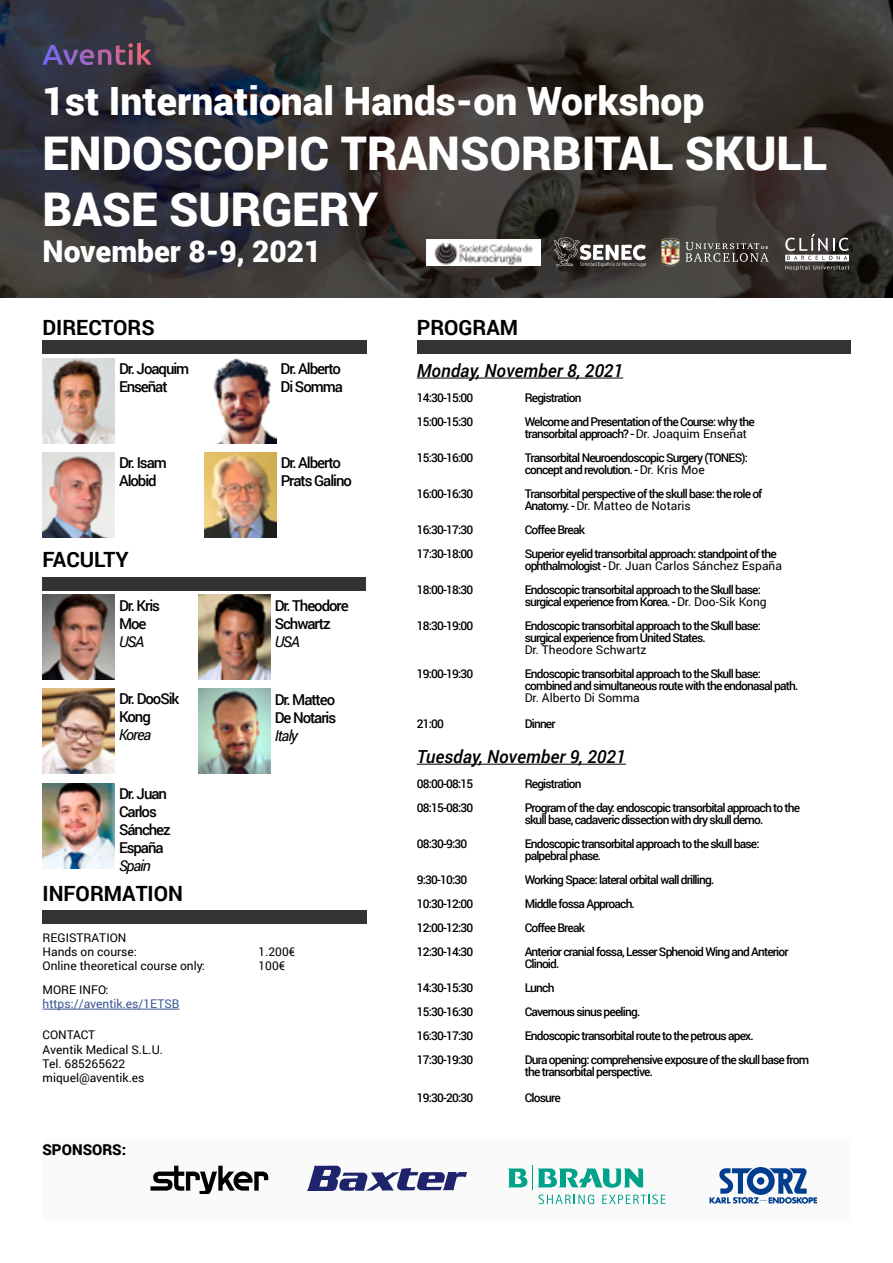
<style>
.page{position:relative;width:893px;height:1263px;background:#fff}
.page>*{position:absolute;margin:0;border:0;box-sizing:border-box;transform-origin:0 0}
.t1{font:900 46.5px/55.8px "Roboto";color:#fff}
.t2{font:900 39px "Roboto";color:#fff}
.t3{font:900 30px "Roboto";color:#fff}
.t4{font:700 21px "Roboto";color:#000}
.t5{font:italic 500 18px "Roboto";color:#000}
.t6{font:500 15px/18px "Roboto";letter-spacing:-.07em;color:#000}
.t7{font:italic 15px "Roboto";letter-spacing:-.07em;color:#000}
.t8{font:900 15px "Roboto";color:#000}
.t9{font:500 12px/12px "Roboto";letter-spacing:-.07em;color:#000}
.t10{font:12px/14.4px "Roboto";color:#000}
.t11{font:12px "Roboto";color:#3b5696}
.s1{font-weight:400}
</style>
<div class="page">
<div style="left:43px;top:1139px;width:807px;height:81px;background:#fafafa"></div>
<svg style="left:0;top:0;width:893px;height:298px;background:#363333"></svg>
<svg style="left:785px;top:234px;width:64px;height:37px"></svg>
<div style="left:43px;top:340px;width:324px;height:14px;background:#333"></div>
<div style="left:43px;top:577px;width:323px;height:13px;background:#333"></div>
<div style="left:43px;top:910px;width:324px;height:14px;background:#333"></div>
<div style="left:417px;top:340px;width:433px;height:14px;background:#333"></div>
<hr style="left:417px;top:378px;width:206px;height:1px;background:#000">
<hr style="left:417px;top:764px;width:209px;height:1px;background:#000">
<hr style="left:43px;top:1009px;width:136px;height:1px;background:#3b5696">
<svg style="left:661px;top:238px;width:108px;height:29px;background:#57534f"></svg>
<img style="left:661px;top:239px;width:18px;height:23px">
<img style="left:43px;top:358px;width:71px;height:85px">
<img style="left:43px;top:452px;width:72px;height:85px">
<img style="left:213px;top:358px;width:63px;height:85px">
<img style="left:204px;top:452px;width:72px;height:85px">
<img style="left:43px;top:595px;width:72px;height:85px">
<img style="left:198px;top:689px;width:72px;height:85px">
<img style="left:198px;top:595px;width:72px;height:85px">
<img style="left:43px;top:783px;width:72px;height:85px">
<img style="left:42px;top:43px;width:109px;height:22px">
<svg style="left:150px;top:1166px;width:118px;height:28px"></svg>
<svg style="left:709px;top:1167px;width:108px;height:36px"></svg>
<img style="left:43px;top:689px;width:72px;height:85px">
<svg style="left:554px;top:237px;width:92px;height:30px"></svg>
<svg style="left:307px;top:1166px;width:160px;height:25px"></svg>
<svg style="left:508px;top:1166px;width:157px;height:38px"></svg>
<img style="left:427px;top:239px;width:113px;height:26px">
<h2 class="t2" style="left:43px;top:73px;width:663px">1st International Hands-on Workshop</h2>
<h1 class="t1" style="left:43px;top:124px;width:786px">ENDOSCOPIC TRANSORBITAL SKULL<br>BASE SURGERY</h1>
<h3 class="t3" style="left:43px;top:230px;width:281px">November 8-9, 2021</h3>
<h3 class="t4" style="left:43px;top:312px;width:114px">DIRECTORS</h3>
<p class="t6" style="left:119px;top:359px;width:72px">Dr. Joaquim<br>Enseñat</p>
<p class="t6" style="left:281px;top:359px;width:64px">Dr. Alberto<br>Di Somma</p>
<p class="t6" style="left:119px;top:453px;width:49px">Dr. Isam<br>Alobid</p>
<p class="t6" style="left:281px;top:453px;width:73px">Dr. Alberto<br>Prats Galino</p>
<h3 class="t4" style="left:43px;top:545px;width:88px">FACULTY</h3>
<p class="t6" style="left:119px;top:596px;width:42px">Dr. Kris<br>Moe</p>
<p class="t7" style="left:119px;top:631px;width:27px">USA</p>
<p class="t6" style="left:119px;top:689px;width:62px">Dr. DooSik<br>Kong</p>
<p class="t7" style="left:119px;top:724px;width:34px">Korea</p>
<p class="t6" style="left:119px;top:784px;width:53px">Dr. Juan<br>Carlos<br>Sánchez<br>España</p>
<p class="t7" style="left:119px;top:855px;width:33px">Spain</p>
<h3 class="t4" style="left:43px;top:878px;width:142px">INFORMATION</h3>
<p class="t10" style="left:43px;top:930px;width:96px">REGISTRATION<br>Hands on course:</p>
<p class="t6" style="left:275px;top:596px;width:75px">Dr. Theodore<br>Schwartz</p>
<p class="t7" style="left:275px;top:631px;width:27px">USA</p>
<p class="t6" style="left:275px;top:690px;width:63px">Dr. Matteo<br>De Notaris</p>
<p class="t7" style="left:275px;top:725px;width:25px">Italy</p>
<p class="t10" style="left:259px;top:944px;width:38px">1.200€</p>
<p class="t10" style="left:43px;top:958px;width:164px">Online theoretical course only:</p>
<p class="t10" style="left:259px;top:958px;width:28px">100€</p>
<p class="t10" style="left:43px;top:982px;width:68px">MORE INFO:</p>
<p class="t11" style="left:43px;top:995px;width:138px">https://aventik.es/1ETSB</p>
<p class="t10" style="left:43px;top:1027px;width:122px">CONTACT<br>Aventik Medical S.L.U.<br>Tel. 685265622 miquel@aventik.es</p>
<p class="t8" style="left:43px;top:1139px;width:85px">SPONSORS:</p>
<h3 class="t4" style="left:417px;top:312px;width:103px">PROGRAM</h3>
<h3 class="t5" style="left:417px;top:358px;width:208px">Monday, November 8, 2021</h3>
<p class="t9" style="left:417px;top:391px;width:58px">14:30-15:00</p>
<p class="t9" style="left:525px;top:391px;width:58px">Registration</p>
<p class="t9" style="left:417px;top:415px;width:58px">15:00-15:30</p>
<p class="t9" style="left:525px;top:415px;width:232px">Welcome and Presentation of the Course: why the transorbital approach? - <span class="s1">Dr. Joaquim Enseñat</span></p>
<p class="t9" style="left:417px;top:451px;width:58px">15:30-16:00</p>
<p class="t9" style="left:525px;top:451px;width:225px">Transorbital Neuroendoscopic Surgery (TONES): concept and revolution. - <span class="s1">Dr. Kris Moe</span></p>
<p class="t9" style="left:417px;top:487px;width:58px">16:00-16:30</p>
<p class="t9" style="left:525px;top:487px;width:239px">Transorbital perspective of the skull base: the role of<br>Anatomy. - <span class="s1">Dr. Matteo de Notaris</span></p>
<p class="t9" style="left:417px;top:523px;width:58px">16:30-17:30</p>
<p class="t9" style="left:525px;top:523px;width:62px">Coffee Break</p>
<p class="t9" style="left:417px;top:547px;width:58px">17:30-18:00</p>
<p class="t9" style="left:525px;top:547px;width:259px">Superior eyelid transorbital approach: standpoint of the ophthalmologist - <span class="s1">Dr. Juan Carlos Sánchez España</span></p>
<p class="t9" style="left:417px;top:583px;width:58px">18:00-18:30</p>
<p class="t9" style="left:525px;top:583px;width:243px">Endoscopic transorbital approach to the Skull base: surgical experience from Korea. - <span class="s1">Dr. Doo-Sik Kong</span></p>
<p class="t9" style="left:417px;top:619px;width:58px">18:30-19:00</p>
<p class="t9" style="left:525px;top:619px;width:238px">Endoscopic transorbital approach to the Skull base: surgical experience from United States.</p>
<p class="t10" style="left:525px;top:642px;width:123px">Dr. Theodore Schwartz</p>
<p class="t9" style="left:417px;top:667px;width:58px">19:00-19:30</p>
<p class="t9" style="left:525px;top:667px;width:275px">Endoscopic transorbital approach to the Skull base: combined and simultaneous route with the endonasal path.</p>
<p class="t10" style="left:525px;top:690px;width:117px">Dr. Alberto Di Somma</p>
<p class="t9" style="left:417px;top:717px;width:29px">21:00</p>
<p class="t9" style="left:525px;top:717px;width:32px">Dinner</p>
<h3 class="t5" style="left:417px;top:744px;width:211px">Tuesday, November 9, 2021</h3>
<p class="t9" style="left:417px;top:778px;width:58px">08:00-08:15</p>
<p class="t9" style="left:525px;top:778px;width:58px">Registration</p>
<p class="t9" style="left:417px;top:802px;width:58px">08:15-08:30</p>
<p class="t9" style="left:525px;top:802px;width:277px">Program of the day: endoscopic transorbital approach to the skull base, cadaveric dissection with dry skull demo.</p>
<p class="t9" style="left:417px;top:838px;width:52px">08:30-9:30</p>
<p class="t9" style="left:525px;top:838px;width:236px">Endoscopic transorbital approach to the skull base: palpebral phase.</p>
<p class="t9" style="left:417px;top:874px;width:52px">9:30-10:30</p>
<p class="t9" style="left:525px;top:874px;width:191px">Working Space: lateral orbital wall drilling.</p>
<p class="t9" style="left:417px;top:898px;width:58px">10:30-12:00</p>
<p class="t9" style="left:525px;top:898px;width:112px">Middle fossa Approach.</p>
<p class="t9" style="left:417px;top:922px;width:58px">12:00-12:30</p>
<p class="t9" style="left:525px;top:922px;width:62px">Coffee Break</p>
<p class="t9" style="left:417px;top:946px;width:58px">12:30-14:30</p>
<p class="t9" style="left:525px;top:946px;width:265px">Anterior cranial fossa, Lesser Sphenoid Wing and Anterior<br>Clinoid.</p>
<p class="t9" style="left:417px;top:982px;width:58px">14:30-15:30</p>
<p class="t9" style="left:525px;top:982px;width:31px">Lunch</p>
<p class="t9" style="left:417px;top:1006px;width:58px">15:30-16:30</p>
<p class="t9" style="left:525px;top:1006px;width:117px">Cavernous sinus peeling.</p>
<p class="t9" style="left:417px;top:1030px;width:58px">16:30-17:30</p>
<p class="t9" style="left:525px;top:1030px;width:231px">Endoscopic transorbital route to the petrous apex.</p>
<p class="t9" style="left:417px;top:1054px;width:58px">17:30-19:30</p>
<p class="t9" style="left:525px;top:1054px;width:286px">Dura opening: comprehensive exposure of the skull base from the transorbital perspective.</p>
<p class="t9" style="left:417px;top:1091px;width:58px">19:30-20:30</p>
<p class="t9" style="left:525px;top:1091px;width:38px">Closure</p>
</div>
